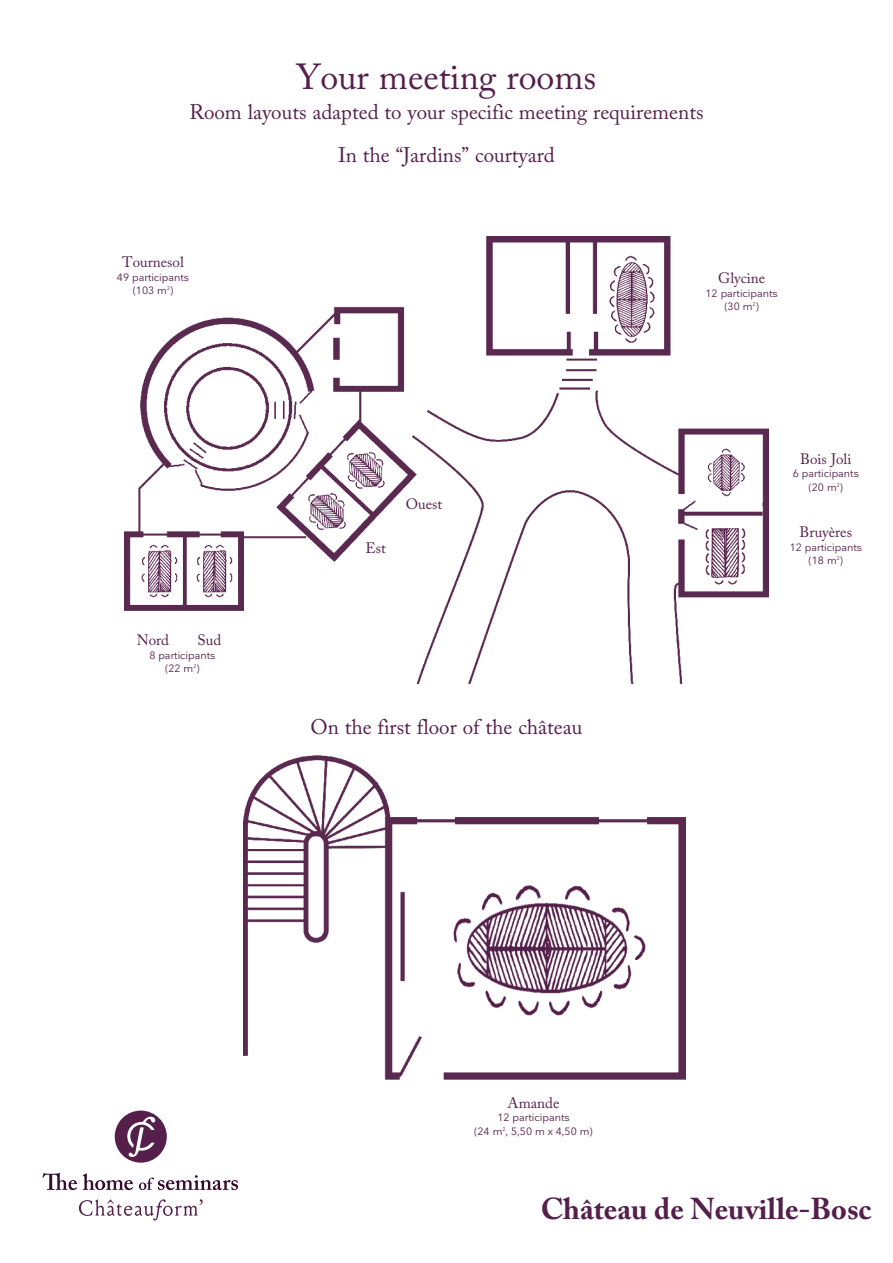
<style>
.page{position:relative;width:893px;height:1263px;background:#fff}
.page>*{position:absolute;margin:0;border:0;box-sizing:border-box;transform-origin:0 0}
.TITRE-SALLES{font:36px "Adobe Caslon Pro";color:#551f4b}
.t1{font:700 30px "Adobe Caslon Pro";color:#551f4b}
.SOUS-TITRE-salles{font:21px "Adobe Caslon Pro";color:#551f4b}
.NOM_DES_SALLES{font:15px "Adobe Caslon Pro";color:#551f4b}
.renseignements_Salle{font:10.5px "Nationale";color:#551f4b}
</style>
<div class="page">
<svg style="left:79px;top:1199px;width:124px;height:21px"></svg>
<svg style="left:43px;top:1173px;width:34px;height:17px"></svg>
<svg style="left:83px;top:1173px;width:50px;height:17px"></svg>
<svg style="left:139px;top:1175px;width:99px;height:15px"></svg>
<svg style="left:115px;top:1110px;width:52px;height:53px"></svg>
<img style="left:124px;top:237px;width:645px;height:446px">
<img style="left:243px;top:755px;width:442px;height:325px">
<img style="left:137px;top:542px;width:42px;height:57px">
<img style="left:192px;top:542px;width:42px;height:57px">
<img style="left:607px;top:247px;width:52px;height:98px">
<p class="TITRE-SALLES" style="left:297px;top:56px;width:301px">Your meeting rooms</p>
<p class="SOUS-TITRE-salles" style="left:189px;top:100px;width:516px">Room layouts adapted to your specific meeting requirements</p>
<p class="SOUS-TITRE-salles" style="left:338px;top:143px;width:218px">In the “Jardins” courtyard</p>
<p class="NOM_DES_SALLES" style="left:122px;top:253px;width:63px">Tournesol</p>
<p class="renseignements_Salle" style="left:117px;top:271px;width:74px">49 participants</p>
<p class="renseignements_Salle" style="left:133px;top:284px;width:42px">(103 m<sup>2</sup>)</p>
<p class="NOM_DES_SALLES" style="left:137px;top:631px;width:34px">Nord</p>
<p class="NOM_DES_SALLES" style="left:198px;top:631px;width:25px">Sud</p>
<p class="renseignements_Salle" style="left:149px;top:649px;width:68px">8 participants</p>
<p class="renseignements_Salle" style="left:165px;top:663px;width:36px">(22 m<sup>2</sup>)</p>
<p class="NOM_DES_SALLES" style="left:365px;top:539px;width:22px">Est</p>
<p class="NOM_DES_SALLES" style="left:406px;top:495px;width:38px">Ouest</p>
<p class="SOUS-TITRE-salles" style="left:310px;top:714px;width:274px">On the first floor of the château</p>
<p class="NOM_DES_SALLES" style="left:718px;top:269px;width:49px">Glycine</p>
<p class="renseignements_Salle" style="left:705px;top:287px;width:74px">12 participants</p>
<p class="renseignements_Salle" style="left:724px;top:300px;width:36px">(30 m<sup>2</sup>)</p>
<p class="NOM_DES_SALLES" style="left:800px;top:450px;width:53px">Bois Joli</p>
<p class="renseignements_Salle" style="left:793px;top:468px;width:68px">6 participants</p>
<p class="renseignements_Salle" style="left:809px;top:481px;width:36px">(20 m<sup>2</sup>)</p>
<p class="NOM_DES_SALLES" style="left:800px;top:523px;width:54px">Bruyères</p>
<p class="renseignements_Salle" style="left:790px;top:541px;width:74px">12 participants</p>
<p class="renseignements_Salle" style="left:809px;top:554px;width:36px">(18 m<sup>2</sup>)</p>
<p class="NOM_DES_SALLES" style="left:508px;top:1094px;width:53px">Amande</p>
<p class="renseignements_Salle" style="left:497px;top:1112px;width:74px">12 participants</p>
<p class="renseignements_Salle" style="left:474px;top:1125px;width:120px">(24 m<sup>2</sup>, 5,50 m x 4,50 m)</p>
<h2 class="t1" style="left:541px;top:1191px;width:332px">Château de Neuville-Bosc</h2>
</div>
